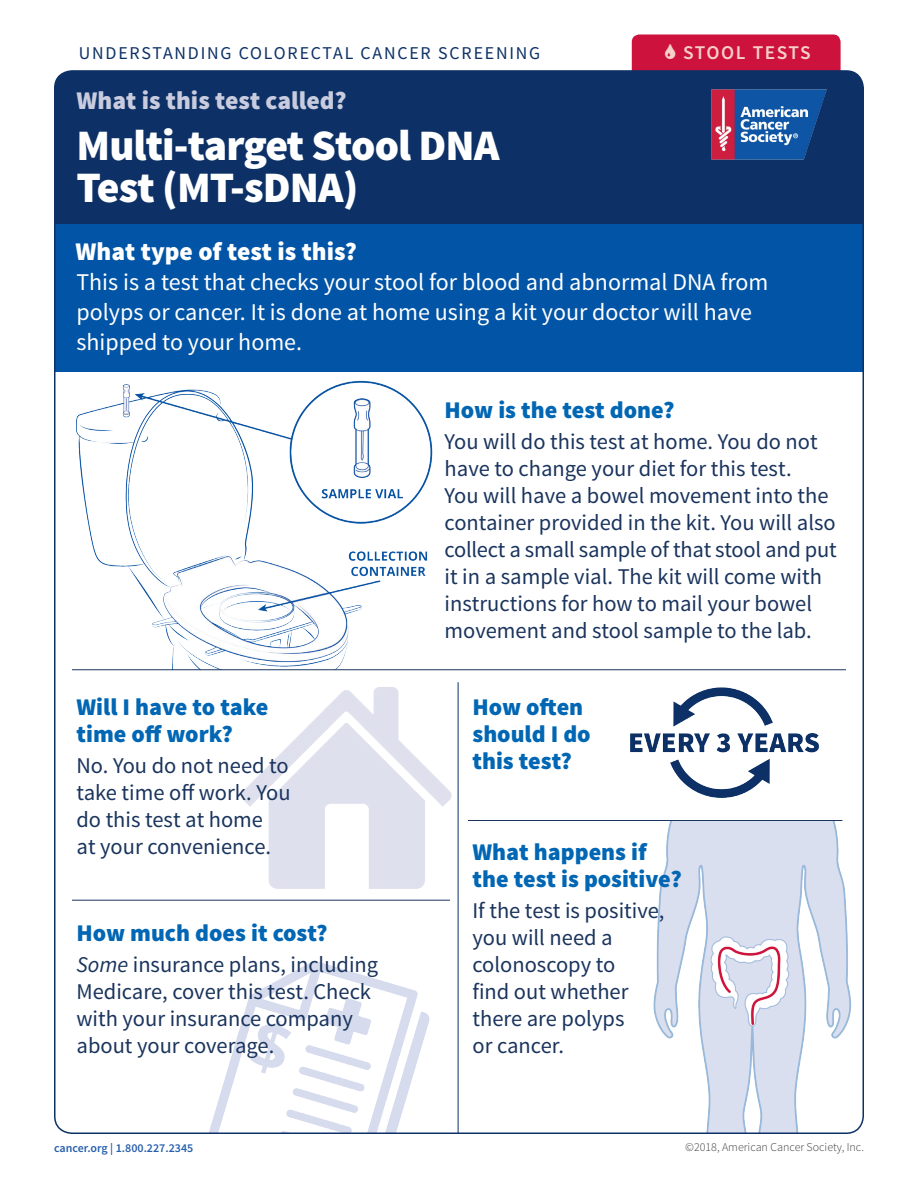
<style>
.page{position:relative;width:918px;height:1188px;background:#fff}
.page>*{position:absolute;margin:0;border:0;box-sizing:border-box;transform-origin:0 0}
.t1{font:900 43.5px/42px "Source Sans Pro";letter-spacing:-.02em;color:#fff}
.t2{font:900 25.5px "Source Sans Pro";color:#c9ccde}
.t3{font:900 25.5px "Source Sans Pro";color:#fff}
.t4{font:24px/30px "Source Sans Pro";color:#fff}
.t5{font:900 24px/27px "Source Sans Pro";color:#0166b3}
.t6{font:22.5px/27px "Source Sans Pro";color:#1a345d}
.t7{font:600 19.5px "Source Sans Pro";letter-spacing:.07em;color:#f5d0c9}
.t8{font:18px "Source Sans Pro";letter-spacing:.1em;color:#0d3166}
.t9{font:300 12px "Source Sans Pro";color:#3e3e3f}
.t10{font:600 12px "Source Sans Pro";color:#265fac}
.s1{font-style:italic}
</style>
<div class="page">
<img style="left:76px;top:380px;width:357px;height:289px">
<img style="left:630px;top:687px;width:189px;height:111px">
<img style="left:234px;top:682px;width:224px;height:219px">
<img style="left:653px;top:821px;width:211px;height:312px">
<img style="left:209px;top:961px;width:221px;height:170px">
<div style="left:632px;top:34px;width:209px;height:56px;background:#cd123d;border-radius:8px"></div>
<div style="left:54px;top:70px;width:810px;height:154px;background:#0d3166"></div>
<div style="left:54px;top:224px;width:809px;height:148px;background:#0154a6"></div>
<img style="left:711px;top:89px;width:118px;height:71px">
<hr style="left:458px;top:682px;width:1px;height:452px;background:#0d3166">
<hr style="left:468px;top:820px;width:374px;height:1px;background:#1a345d">
<hr style="left:72px;top:900px;width:378px;height:1px;background:#1a345d">
<hr style="left:72px;top:669px;width:774px;height:1px;background:#1a345d">
<p class="t8" style="left:79px;top:41px;width:463px">UNDERSTANDING COLORECTAL CANCER SCREENING</p>
<p class="t2" style="left:76px;top:84px;width:272px">What is this test called?</p>
<p class="t7" style="left:683px;top:40px;width:129px">STOOL TESTS</p>
<h1 class="t1" style="left:76px;top:127px;width:424px">Multi-target Stool DNA<br>Test (MT-sDNA)</h1>
<h2 class="t3" style="left:76px;top:235px;width:283px">What type of test is this?</h2>
<p class="t4" style="left:76px;top:268px;width:693px">This is a test that checks your stool for blood and abnormal DNA from polyps or cancer. It is done at home using a kit your doctor will have shipped to your home.</p>
<p class="t5" style="left:76px;top:694px;width:193px">Will I have to take time of work?</p>
<p class="t6" style="left:76px;top:753px;width:216px">No. You do not need to take time of work. You do this test at home<br>at your convenience.</p>
<p class="t5" style="left:76px;top:920px;width:253px">How much does it cost?</p>
<p class="t6" style="left:76px;top:951px;width:303px"><span class="s1">Some</span> insurance plans, including<br>Medicare, cover this test. Check with your insurance company about your coverage.</p>
<p class="t5" style="left:445px;top:397px;width:232px">How is the test done?</p>
<p class="t6" style="left:445px;top:429px;width:394px">You will do this test at home. You do not have to change your diet for this test.<br>You will have a bowel movement into the container provided in the kit. You will also collect a small sample of that stool and put it in a sample vial. The kit will come with instructions for how to mail your bowel movement and stool sample to the lab.</p>
<p class="t5" style="left:472px;top:695px;width:120px">How ofen should I do this test?</p>
<p class="t5" style="left:472px;top:839px;width:211px">What happens if the test is positive?</p>
<p class="t6" style="left:472px;top:897px;width:194px">If the test is positive, you will need a colonoscopy to<br>find out whether there are polyps<br>or cancer.</p>
<p class="t10" style="left:54px;top:1140px;width:141px">cancer.org | 1.800.227.2345</p>
<p class="t9" style="left:685px;top:1140px;width:180px">©2018, American Cancer Society, Inc.</p>
</div>
